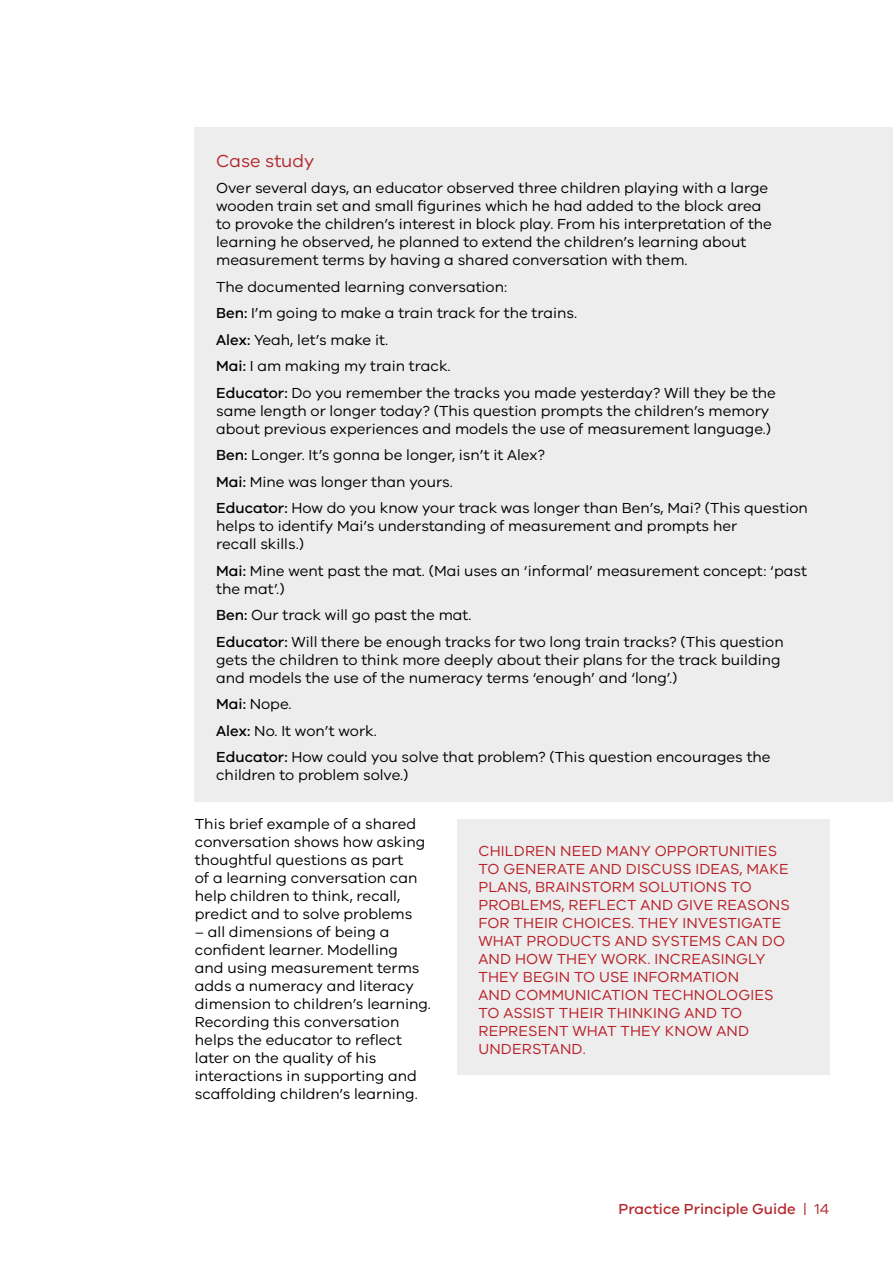
<style>
.page{position:relative;width:893px;height:1263px;background:#fff}
.page>*{position:absolute;margin:0;border:0;box-sizing:border-box;transform-origin:0 0}
.t1{font:18px "VIC";color:#b3282d}
.t2{font:15px/18px "VIC";color:#000}
.t3{font:15px/18px "VIC";letter-spacing:.01em;color:#b91f27}
.t4{font:500 15px "VIC";color:#b3282d}
.s1{font-weight:500}
.s2{font-weight:400}
</style>
<div class="page">
<div style="left:195px;top:128px;width:698px;height:674px;background:#ededed"></div>
<div style="left:457px;top:819px;width:372px;height:256px;background:#ededed"></div>
<p class="t1" style="left:216px;top:150px;width:100px">Case study</p>
<p class="t2" style="left:216px;top:179px;width:557px">Over several days, an educator observed three children playing with a large wooden train set and small figurines which he had added to the block area to provoke the children’s interest in block play. From his interpretation of the learning he observed, he planned to extend the children’s learning about measurement terms by having a shared conversation with them.</p>
<p class="t2" style="left:216px;top:273px;width:561px;line-height:26.5px">The documented learning conversation:<br><span class="s1">Ben:</span> I’m going to make a train track for the trains.<br><span class="s1">Alex:</span> Yeah, let’s make it.<br><span class="s1">Mai:</span> I am making my train track.<br><span class="s1">Educator:</span> Do you remember the tracks you made yesterday? Will they be the</p>
<p class="t2" style="left:216px;top:401px;width:557px">same length or longer today? (This question prompts the children’s memory about previous experiences and models the use of measurement language.)</p>
<p class="t2" style="left:216px;top:442px;width:593px;line-height:26.5px"><span class="s1">Ben:</span> Longer. It’s gonna be longer, isn’t it Alex?<br><span class="s1">Mai:</span> Mine was longer than yours.<br><span class="s1">Educator:</span> How do you know your track was longer than Ben’s, Mai? (This question</p>
<p class="t2" style="left:216px;top:517px;width:523px">helps to identify Mai’s understanding of measurement and prompts her recall skills.)</p>
<p class="t2" style="left:216px;top:561px;width:592px"><span class="s1">Mai:</span> Mine went past the mat. (Mai uses an ‘informal’ measurement concept: ‘past the mat’.)</p>
<p class="t2" style="left:216px;top:602px;width:569px;line-height:26.5px"><span class="s1">Ben:</span> Our track will go past the mat.<br><span class="s1">Educator:</span> Will there be enough tracks for two long train tracks? (This question</p>
<p class="t2" style="left:216px;top:650px;width:566px">gets the children to think more deeply about their plans for the track building and models the use of the numeracy terms ‘enough’ and ‘long’.)</p>
<p class="t2" style="left:216px;top:691px;width:556px;line-height:26.5px"><span class="s1">Mai:</span> Nope.<br><span class="s1">Alex:</span> No. It won’t work.<br><span class="s1">Educator:</span> How could you solve that problem? (This question encourages the</p>
<p class="t2" style="left:216px;top:766px;width:194px">children to problem solve.)</p>
<p class="t2" style="left:195px;top:814px;width:232px">This brief example of a shared conversation shows how asking thoughtful questions as part<br>of a learning conversation can help children to think, recall, predict and to solve problems</p>
<p class="t2" style="left:195px;top:922px;width:238px">– all dimensions of being a confident learner. Modelling<br>and using measurement terms adds a numeracy and literacy dimension to children’s learning.<br>Recording this conversation helps the educator to reflect later on the quality of his interactions in supporting and scaffolding children’s learning.</p>
<p class="t3" style="left:478px;top:841px;width:313px">CHILDREN NEED MANY OPPORTUNITIES<br>TO GENERATE AND DISCUSS IDEAS, MAKE<br>PLANS, BRAINSTORM SOLUTIONS TO<br>PROBLEMS, REFLECT AND GIVE REASONS<br>FOR THEIR CHOICES. THEY INVESTIGATE<br>WHAT PRODUCTS AND SYSTEMS CAN DO<br>AND HOW THEY WORK. INCREASINGLY<br>THEY BEGIN TO USE INFORMATION<br>AND COMMUNICATION TECHNOLOGIES<br>TO ASSIST THEIR THINKING AND TO<br>REPRESENT WHAT THEY KNOW AND<br>UNDERSTAND.</p>
<p class="t4" style="left:618px;top:1200px;width:212px">Practice Principle Guide <span class="s2">| 14</span></p>
</div>
